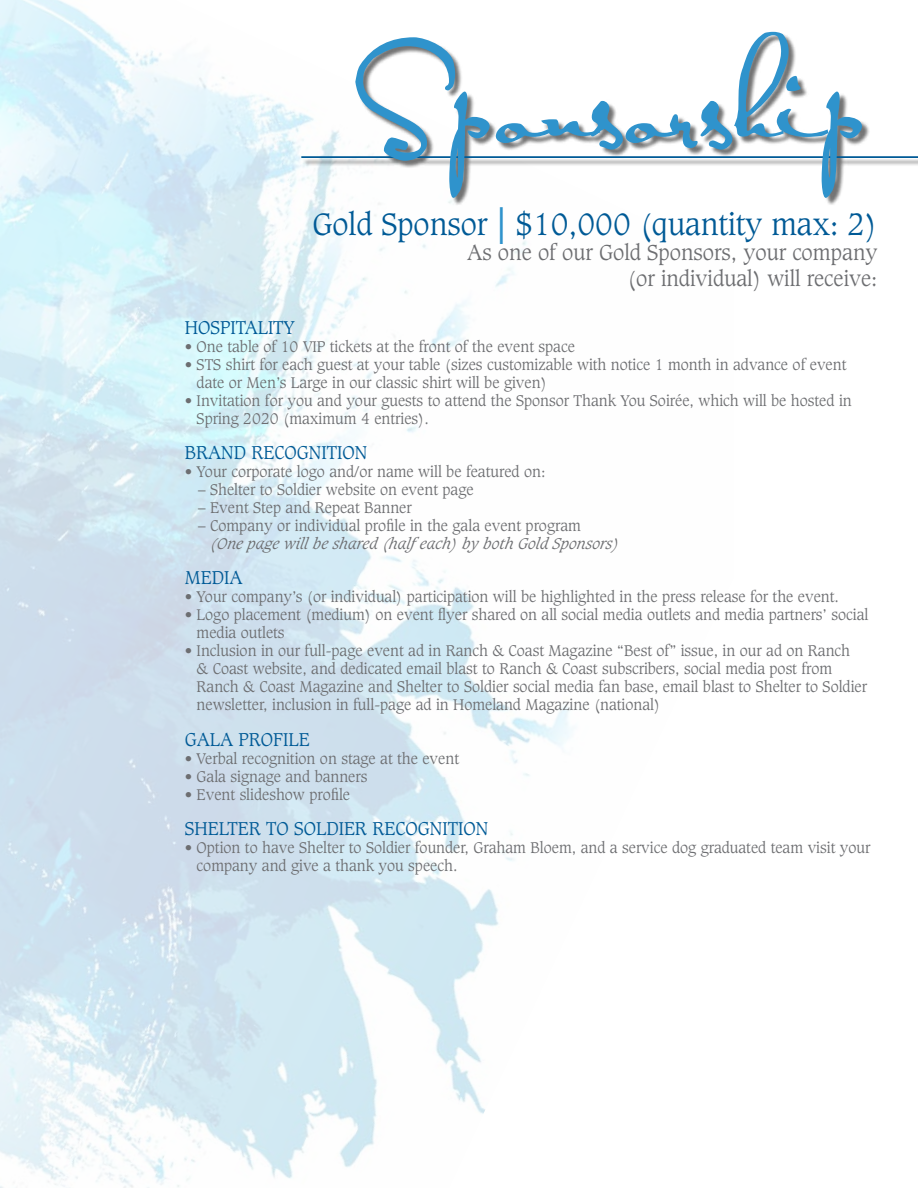
<style>
.page{position:relative;width:918px;height:1188px;background:#fff}
.page>*{position:absolute;margin:0;border:0;box-sizing:border-box;transform-origin:0 0}
.t1{font:105px "Satisfaction Pro";color:#2f93cc}
.t2{font:300 30px "Caxton";color:#005a96}
.t3{font:300 21px/25.2px "Caxton";color:#6d6e71;text-align:right}
.t4{font:300 18px "Caxton";color:#005a96}
.t5{font:300 15px/18px "Caxton";color:#6d6e71}
.t6{font:italic 300 15px "Caxton";color:#6d6e71}
.s1{font-size:45px;color:#2f93cc}
</style>
<div class="page">
<img style="left:0;top:0;width:572px;height:1188px">
<div style="left:302px;top:33px;width:616px;height:173px;background:#000;opacity:.55"></div>
<hr style="left:301px;top:156px;width:617px;height:2px;background:#005a96">
<h1 class="t1" style="left:355px;top:38px;width:513px">Sponsorship</h1>
<h2 class="t2" style="left:312px;top:206px;width:567px">Gold Sponsor <span class="s1">|</span> $10,000 (quantity max: 2)</h2>
<h3 class="t3" style="left:467px;top:241px;width:412px">As one of our Gold Sponsors, your company (or individual) will receive:</h3>
<p class="t4" style="left:185px;top:317px;width:111px">HOSPITALITY</p>
<p class="t5" style="left:185px;top:338px;width:392px">• One table of 10 VIP tickets at the front of the event space</p>
<p class="t5" style="left:197px;top:356px;width:651px;text-indent:-12px">• STS shirt for each guest at your table (sizes customizable with notice 1 month in advance of event date or Men’s Large in our classic shirt will be given)</p>
<p class="t5" style="left:197px;top:392px;width:657px;text-indent:-12px">• Invitation for you and your guests to attend the Sponsor Thank You Soirée, which will be hosted in<br>Spring 2020 (maximum 4 entries).</p>
<p class="t4" style="left:185px;top:442px;width:184px">BRAND RECOGNITION</p>
<p class="t5" style="left:185px;top:463px;width:362px">• Your corporate logo and/or name will be featured on:</p>
<p class="t5" style="left:198px;top:481px;width:277px">– Shelter to Soldier website on event page</p>
<p class="t5" style="left:198px;top:499px;width:215px">– Event Step and Repeat Banner</p>
<p class="t5" style="left:198px;top:517px;width:384px">– Company or individual profile in the gala event program</p>
<p class="t6" style="left:210px;top:535px;width:411px">(One page will be shared (halfeach) by both Gold Sponsors)</p>
<p class="t4" style="left:185px;top:567px;width:59px">MEDIA</p>
<p class="t5" style="left:185px;top:588px;width:656px">• Your company’s (or individual) participation will be highlighted in the press release for the event.</p>
<p class="t5" style="left:197px;top:606px;width:673px;text-indent:-12px">• Logo placement (medium) on event flyer shared on all social media outlets and media partners’ social media outlets</p>
<p class="t5" style="left:197px;top:642px;width:672px;text-indent:-12px">• Inclusion in our full-page event ad in Ranch &amp; Coast Magazine “Best of” issue, in our ad on Ranch<br>&amp; Coast website, and dedicated email blast to Ranch &amp; Coast subscribers, social media post from Ranch &amp; Coast Magazine and Shelter to Soldier social media fan base, email blast to Shelter to Soldier newsletter, inclusion in full-page ad in Homeland Magazine (national)</p>
<p class="t4" style="left:185px;top:728px;width:126px">GALA PROFILE</p>
<p class="t5" style="left:185px;top:750px;width:276px">• Verbal recognition on stage at the event</p>
<p class="t5" style="left:185px;top:768px;width:184px">• Gala signage and banners</p>
<p class="t5" style="left:185px;top:786px;width:167px">• Event slideshow profile</p>
<p class="t4" style="left:185px;top:817px;width:305px">SHELTER TO SOLDIER RECOGNITION</p>
<p class="t5" style="left:197px;top:839px;width:675px;text-indent:-12px">• Option to have Shelter to Soldier founder, Graham Bloem, and a service dog graduated team visit your company and give a thank you speech.</p>
</div>
